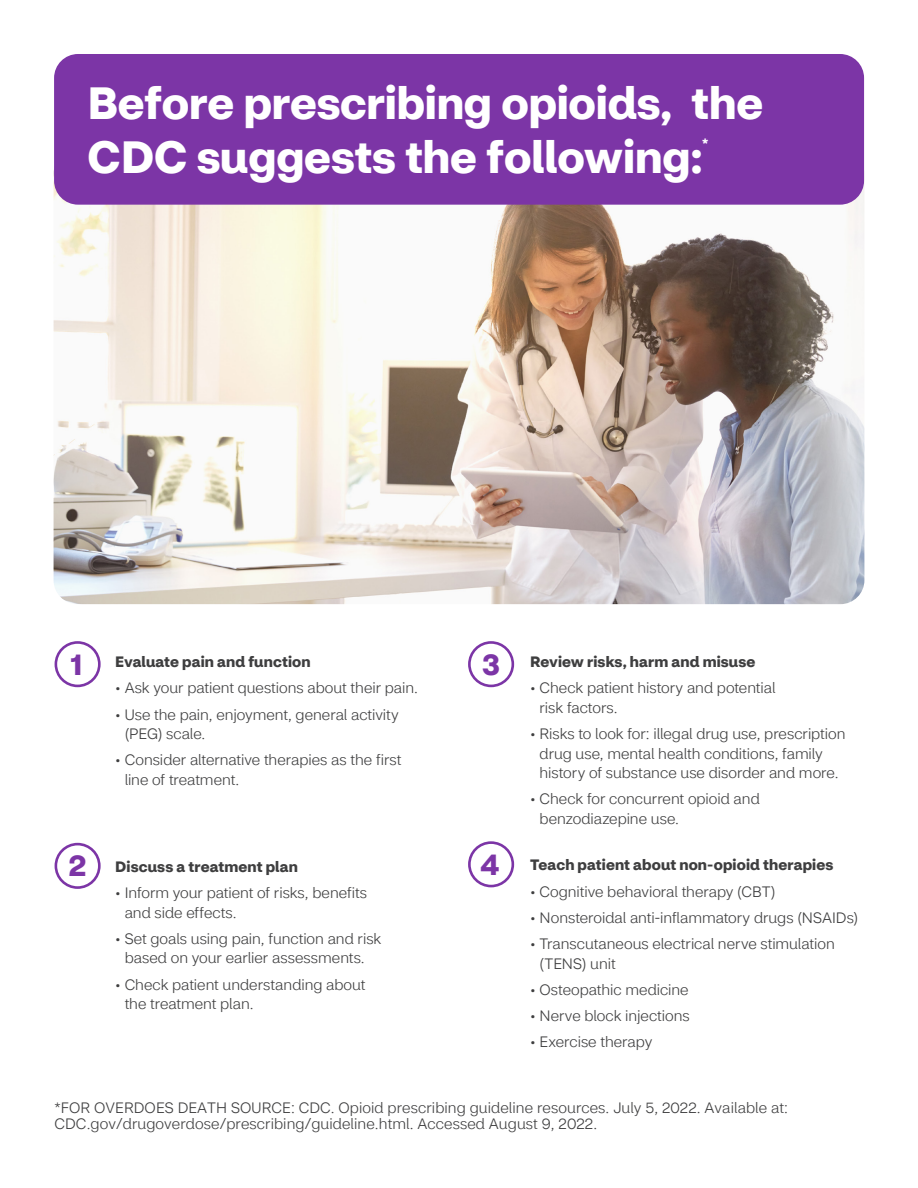
<style>
.page{position:relative;width:918px;height:1188px;background:#fff}
.page>*{position:absolute;margin:0;border:0;box-sizing:border-box;transform-origin:0 0}
.t1{font:700 45px/54px "CVS Health Sans";letter-spacing:-.005em;color:#fff}
.t2{font:700 29.7px "CVS Health Sans";color:#7c35a6}
.t3{font:300 15px/19.5px "CVS Health Sans";color:#3e3e3f}
.t4{font:700 15px "CVS Health Sans";letter-spacing:.01em;color:#3e3e3f}
.t5{font:700 13.5px "CVS Health Sans";color:#fff}
</style>
<div class="page">
<div style="left:55px;top:641px;width:46px;height:46px;border:3px solid #7c35a6;border-radius:50%"></div>
<img style="left:54px;top:186px;width:810px;height:418px">
<div style="left:54px;top:54px;width:810px;height:151px;background:#7c35a6;border-radius:24px"></div>
<div style="left:55px;top:843px;width:46px;height:46px;border:3px solid #7c35a6;border-radius:50%"></div>
<div style="left:468px;top:641px;width:46px;height:46px;border:3px solid #7c35a6;border-radius:50%"></div>
<div style="left:468px;top:841px;width:46px;height:46px;border:3px solid #7c35a6;border-radius:50%"></div>
<h3 class="t1" style="left:88px;top:76px;width:677px">Before prescribing opioids, the<br>CDC suggests the following:</h3>
<h3 class="t5" style="left:702px;top:135px;width:8px">*</h3>
<p class="t2" style="left:70px;top:645px;width:15px">1</p>
<p class="t4" style="left:115px;top:652px;width:197px">Evaluate pain and function</p>
<p class="t3" style="left:115px;top:678px;width:304px">• Ask your patient questions about their pain.</p>
<p class="t3" style="left:125px;top:705px;width:276px;text-indent:-9px">• Use the pain, enjoyment, general activity (PEG) scale.</p>
<p class="t3" style="left:125px;top:750px;width:278px;text-indent:-9px">• Consider alternative therapies as the first line of treatment.</p>
<p class="t2" style="left:69px;top:847px;width:19px">2</p>
<p class="t4" style="left:115px;top:857px;width:184px">Discuss a treatment plan</p>
<p class="t3" style="left:125px;top:883px;width:244px;text-indent:-9px">• Inform your patient of risks, benefits and side effects.</p>
<p class="t3" style="left:115px;top:929px;width:268px;text-align:center">• Set goals using pain, function and risk based on your earlier assessments.</p>
<p class="t3" style="left:125px;top:975px;width:242px;text-indent:-9px">• Check patient understanding about the treatment plan.</p>
<p class="t2" style="left:482px;top:645px;width:19px">3</p>
<p class="t4" style="left:530px;top:652px;width:227px">Review risks, harm and misuse</p>
<p class="t3" style="left:540px;top:678px;width:237px;text-indent:-9px">• Check patient history and potential risk factors.</p>
<p class="t3" style="left:540px;top:724px;width:307px;text-indent:-9px">• Risks to look for: illegal drug use, prescription drug use, mental health conditions, family history of substance use disorder and more.</p>
<p class="t3" style="left:540px;top:789px;width:222px;text-indent:-9px">• Check for concurrent opioid and benzodiazepine use.</p>
<p class="t2" style="left:480px;top:846px;width:20px">4</p>
<p class="t4" style="left:530px;top:856px;width:305px">Teach patient about non-opioid therapies</p>
<p class="t3" style="left:530px;top:882px;width:247px">• Cognitive behavioral therapy (CBT)</p>
<p class="t3" style="left:530px;top:908px;width:329px">• Nonsteroidal anti-inflammatory drugs (NSAIDs)</p>
<p class="t3" style="left:540px;top:934px;width:297px;text-indent:-9px">• Transcutaneous electrical nerve stimulation (TENS) unit</p>
<p class="t3" style="left:530px;top:980px;width:160px">• Osteopathic medicine</p>
<p class="t3" style="left:530px;top:1006px;width:161px">• Nerve block injections</p>
<p class="t3" style="left:530px;top:1032px;width:124px">• Exercise therapy</p>
<p class="t3" style="left:55px;top:1099px;width:735px;line-height:16.5px">*FOR OVERDOES DEATH SOURCE: CDC. Opioid prescribing guideline resources. July 5, 2022. Available at:<br>CDC.gov/drugoverdose/prescribing/guideline.html. Accessed August 9, 2022.</p>
</div>
